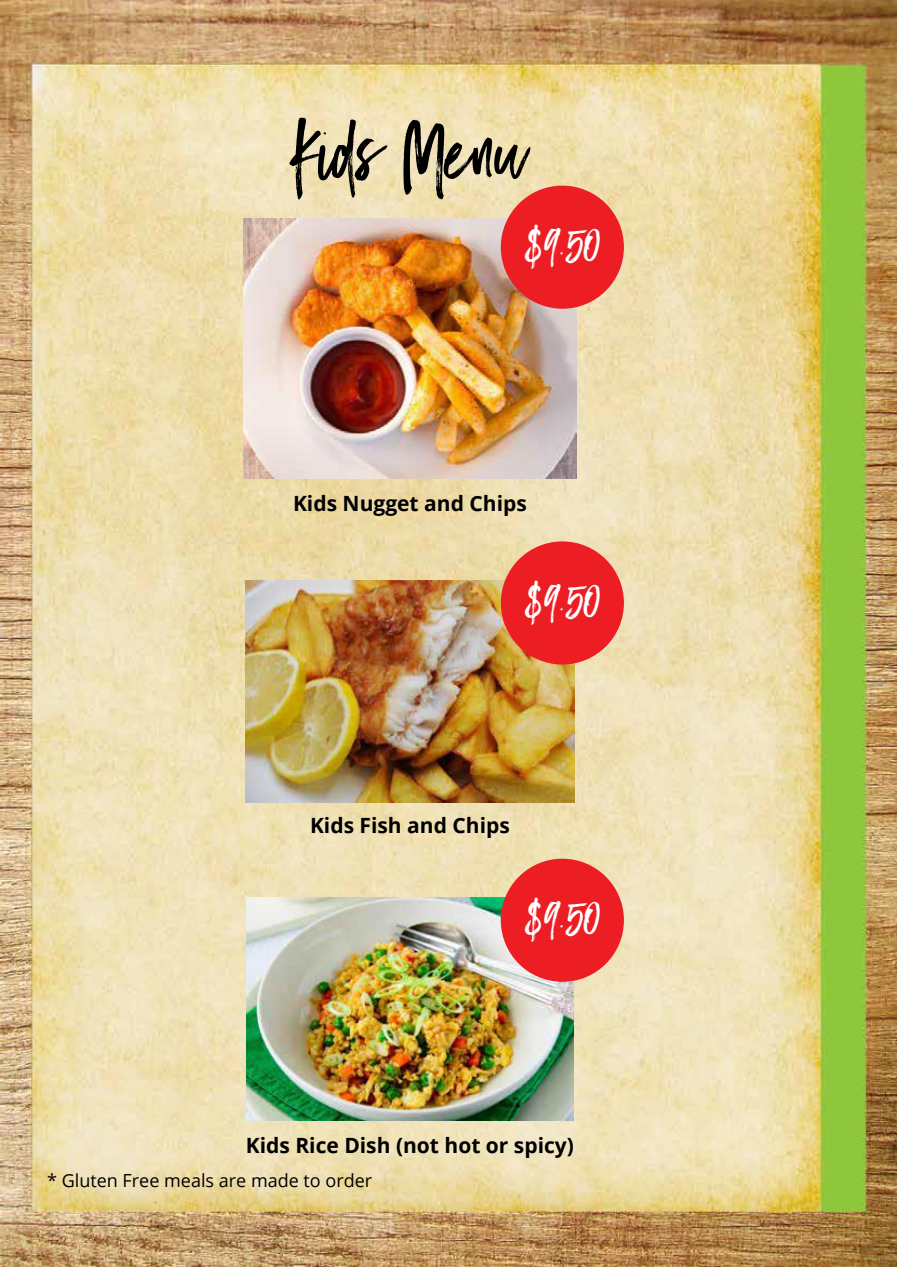
<style>
.page{position:relative;width:897px;height:1267px;background:#fff}
.page>*{position:absolute;margin:0;border:0;box-sizing:border-box;transform-origin:0 0}
.t1{font:73.2px "Black Diamond";color:#000}
.t2{font:42.15px "Black Diamond";color:#fff}
.t3{font:700 21px "Open Sans";color:#000}
.t4{font:18px "Open Sans";color:#000}
</style>
<div class="page">
<img style="left:0;top:0;width:896px;height:1266px">
<img style="left:243px;top:219px;width:333px;height:259px">
<img style="left:245px;top:580px;width:329px;height:222px">
<div style="left:500px;top:185px;width:124px;height:124px;background:#ed1d24;border-radius:50%"></div>
<img style="left:246px;top:897px;width:327px;height:223px">
<div style="left:500px;top:541px;width:124px;height:123px;background:#ed1d24;border-radius:50%"></div>
<div style="left:500px;top:858px;width:124px;height:123px;background:#ed1d24;border-radius:50%"></div>
<h1 class="t1" style="left:292px;top:105px;width:236px">Kids Menu</h1>
<h2 class="t2" style="left:524px;top:215px;width:78px">$9.50</h2>
<p class="t3" style="left:293px;top:488px;width:235px">Kids Nugget and Chips</p>
<h2 class="t2" style="left:524px;top:571px;width:78px">$9.50</h2>
<p class="t3" style="left:310px;top:810px;width:201px">Kids Fish and Chips</p>
<h2 class="t2" style="left:524px;top:888px;width:78px">$9.50</h2>
<p class="t3" style="left:246px;top:1130px;width:329px">Kids Rice Dish (not hot or spicy)</p>
<p class="t4" style="left:47px;top:1167px;width:326px">* Gluten Free meals are made to order</p>
</div>
